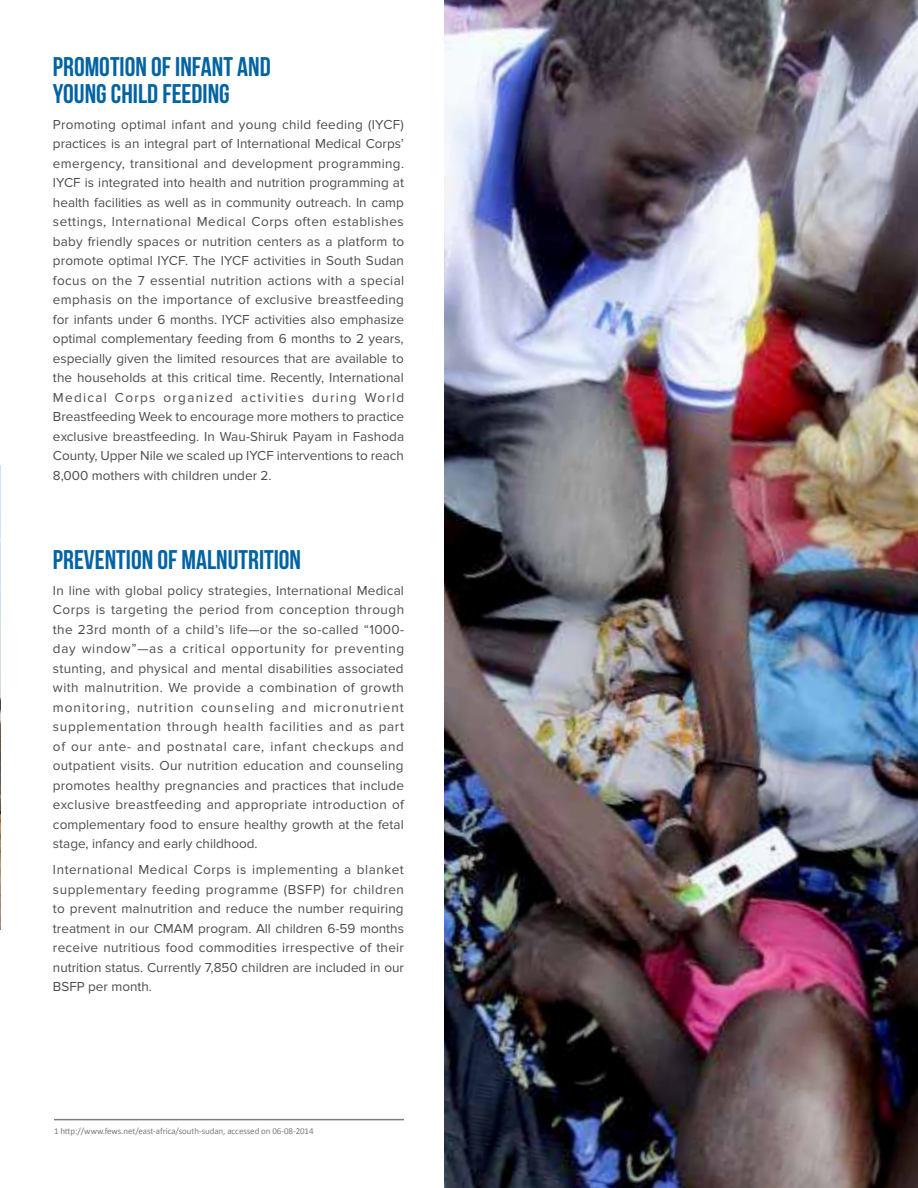
<style>
.page{position:relative;width:918px;height:1188px;background:#fff}
.page>*{position:absolute;margin:0;border:0;box-sizing:border-box;transform-origin:0 0}
.t1{font:27px/27px "Bebas Neue";color:#0063a2}
.t2{font:13.5px/19.5px "Proxima Nova";color:#4e4c4d;text-align:justify}
.t3{font:9px "Calibri";letter-spacing:-.01em;color:#797d82}
</style>
<div class="page">
<img style="left:0;top:465px;width:1px;height:465px">
<hr style="left:54px;top:1119px;width:350px;height:1px;background:#797d82">
<img style="left:445px;top:0;width:473px;height:1188px">
<h1 class="t1" style="left:53px;top:52px;width:219px">PROMOTION OF INFANT AND<br>YOUNG CHILD FEEDING</h1>
<p class="t2" style="left:53px;top:115px;width:353px">Promoting optimal infant and young child feeding (IYCF) practices is an integral part of International Medical Corps’ emergency, transitional and development programming.<br>IYCF is integrated into health and nutrition programming at health facilities as well as in community outreach. In camp settings, International Medical Corps often establishes baby friendly spaces or nutrition centers as a platform to promote optimal IYCF. The IYCF activities in South Sudan focus on the 7 essential nutrition actions with a special emphasis on the importance of exclusive breastfeeding for infants under 6 months. IYCF activities also emphasize optimal complementary feeding from 6 months to 2 years, especially given the limited resources that are available to the households at this critical time. Recently, International Medical Corps organized activities during World Breastfeeding Week to encourage more mothers to practice exclusive breastfeeding. In Wau-Shiruk Payam in Fashoda County, Upper Nile we scaled up IYCF interventions to reach 8,000 mothers with children under 2.</p>
<h1 class="t1" style="left:53px;top:545px;width:250px">PREVENTION OF MALNUTRITION</h1>
<p class="t2" style="left:53px;top:581px;width:353px">In line with global policy strategies, International Medical Corps is targeting the period from conception through the 23rd month of a child’s life—or the so-called “1000- day window”—as a critical opportunity for preventing stunting, and physical and mental disabilities associated with malnutrition. We provide a combination of growth monitoring, nutrition counseling and micronutrient supplementation through health facilities and as part of our ante- and postnatal care, infant checkups and outpatient visits. Our nutrition education and counseling promotes healthy pregnancies and practices that include exclusive breastfeeding and appropriate introduction of complementary food to ensure healthy growth at the fetal stage, infancy and early childhood.</p>
<p class="t2" style="left:53px;top:860px;width:353px">International Medical Corps is implementing a blanket supplementary feeding programme (BSFP) for children to prevent malnutrition and reduce the number requiring treatment in our CMAM program. All children 6-59 months receive nutritious food commodities irrespective of their nutrition status. Currently 7,850 children are included in our BSFP per month.</p>
<p class="t3" style="left:54px;top:1125px;width:261px">1 http://www.fews.net/east-africa/south-sudan, accessed on 06-08-2014</p>
</div>
